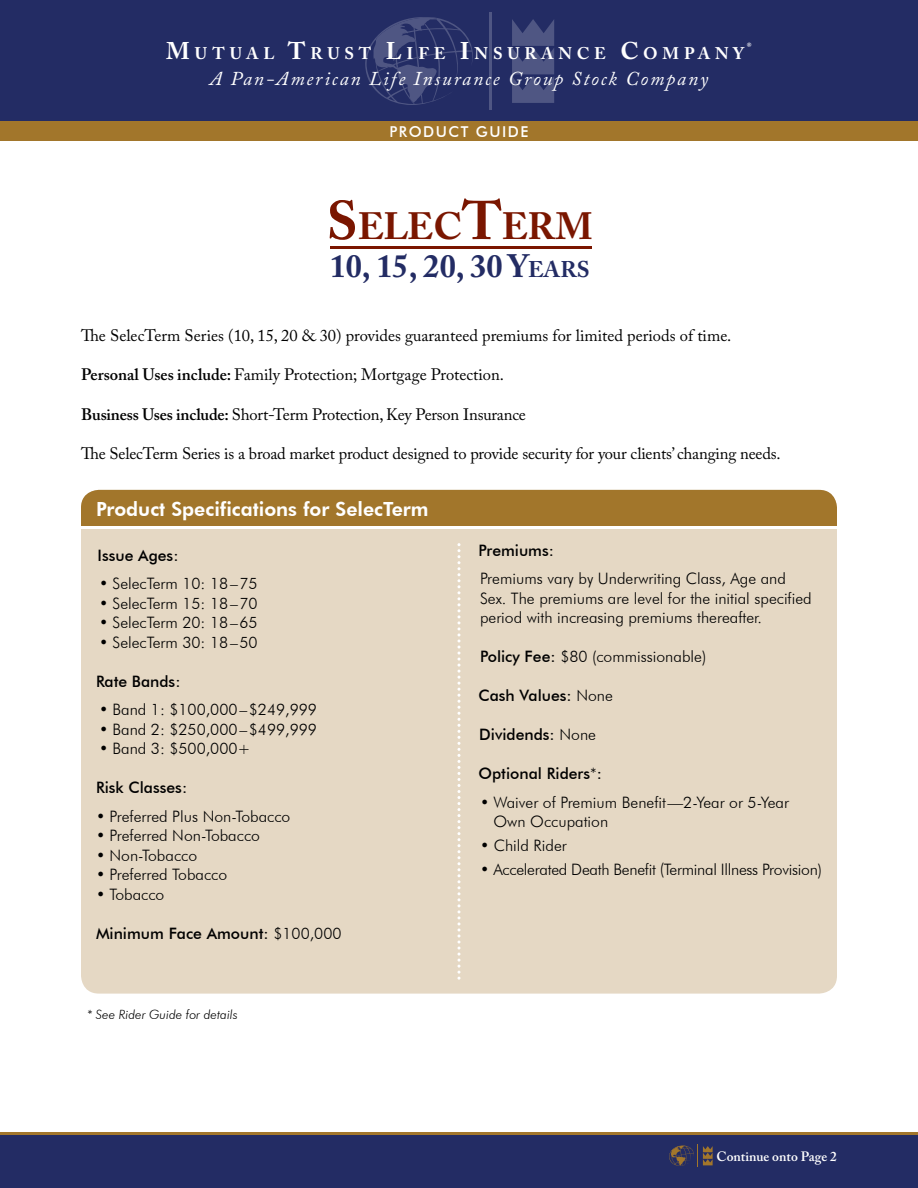
<style>
.page{position:relative;width:918px;height:1188px;background:#fff}
.page>*{position:absolute;margin:0;border:0;box-sizing:border-box;transform-origin:0 0}
.t1{font:700 37.8px "Adobe Caslon Pro";letter-spacing:-.015em;color:#7a1600}
.t2{font:700 32.25px "Adobe Caslon Pro";color:#232c64}
.t3{font:italic 19.5px "Adobe Caslon Pro";letter-spacing:.1em;color:#fff}
.t4{font:800 19.5px "Futura BT";color:#fff}
.t5{font:700 16.8px "Adobe Caslon Pro";letter-spacing:.285em;color:#fff}
.t6{font:16.5px "Adobe Caslon Pro";letter-spacing:-.01em;color:#000}
.t7{font:300 15.75px/19.5px "Futura BT";color:#000}
.t8{font:500 15.75px "Futura BT";color:#000}
.t9{font:300 15.75px "Futura BT";letter-spacing:-.02em;color:#000}
.t10{font:500 15px "Futura BT";letter-spacing:.1em;color:#fff}
.t11{font:600 13.5px "Adobe Caslon Pro";color:#fff}
.t12{font:italic 300 12.75px "Futura BT";color:#000}
.t13{font:700 8.7px "Adobe Caslon Pro";color:#fff}
.s1{font-size:24px}
.s2{font-size:54px}
.s3{font-size:22.5px}
.s4{font-weight:600}
.s5{font-weight:300}
.s6{font-weight:500}
</style>
<div class="page">
<div style="left:81px;top:490px;width:756px;height:504px;background:#e5d8c4;border-radius:18px"></div>
<div style="left:81px;top:490px;width:756px;height:36px;background:#a2762b"></div>
<svg style="left:458px;top:543px;width:2px;height:437px"></svg>
<div style="left:0;top:1134px;width:918px;height:54px;background:#232c64"></div>
<hr style="left:0;top:1132px;width:918px;height:3px;background:#a2762b">
<div style="left:0;top:0;width:918px;height:122px;background:#232c64"></div>
<svg style="left:512px;top:19px;width:42px;height:84px"></svg>
<svg style="left:365px;top:17px;width:108px;height:88px"></svg>
<hr style="left:489px;top:12px;width:3px;height:98px;background:#4f5683">
<svg style="left:669px;top:1144px;width:44px;height:23px"></svg>
<div style="left:0;top:121px;width:918px;height:20px;background:#a2762b"></div>
<hr style="left:79px;top:526px;width:760px;height:3px;background:#fff">
<hr style="left:330px;top:246px;width:261px;height:3px;background:#7a1600">
<p class="t5" style="left:166px;top:43px;width:579px"><span class="s1">M</span>UTUAL <span class="s1">T</span>RUST <span class="s1">L</span>IFE <span class="s1">I</span>NSURANCE <span class="s1">C</span>OMPANY</p>
<p class="t13" style="left:747px;top:41px;width:6px">®</p>
<p class="t3" style="left:210px;top:66px;width:500px">A Pan-American Life Insurance Group Stock Company</p>
<p class="t10" style="left:389px;top:122px;width:141px">PRODUCT GUIDE</p>
<h1 class="t1" style="left:327px;top:204px;width:268px"><span class="s2">S</span>ELEC<span class="s2">T</span>ERM</h1>
<h2 class="t2" style="left:330px;top:247px;width:261px">10, 15, 20, 30 Y<span class="s3">EARS</span></h2>
<p class="t6" style="left:81px;top:329px;width:652px">The SelecTerm Series (10, 15, 20 &amp; 30) provides guaranteed premiums for limited periods of time.</p>
<p class="t6" style="left:81px;top:368px;width:425px"><span class="s4">Personal Uses include:</span> Family Protection; Mortgage Protection.</p>
<p class="t6" style="left:81px;top:408px;width:446px"><span class="s4">Business Uses include:</span> Short-Term Protection, Key Person Insurance</p>
<p class="t6" style="left:81px;top:448px;width:701px">The SelecTerm Series is a broad market product designed to provide security for your clients’ changing needs.</p>
<p class="t4" style="left:96px;top:497px;width:334px">Product Specifications for SelecTerm</p>
<p class="t8" style="left:98px;top:546px;width:82px">Issue Ages:</p>
<p class="t7" style="left:99px;top:574px;width:160px">• SelecTerm 10: 18–75</p>
<p class="t7" style="left:99px;top:593px;width:160px">• SelecTerm 15: 18–70</p>
<p class="t7" style="left:99px;top:613px;width:160px">• SelecTerm 20: 18–65</p>
<p class="t7" style="left:99px;top:632px;width:160px">• SelecTerm 30: 18–50</p>
<p class="t8" style="left:96px;top:672px;width:86px">Rate Bands:</p>
<p class="t7" style="left:99px;top:700px;width:219px">• Band 1: $100,000–$249,999</p>
<p class="t7" style="left:99px;top:719px;width:219px">• Band 2: $250,000–$499,999</p>
<p class="t7" style="left:99px;top:739px;width:153px">• Band 3: $500,000+</p>
<p class="t8" style="left:96px;top:778px;width:93px">Risk Classes:</p>
<p class="t7" style="left:96px;top:806px;width:196px">• Preferred Plus Non-Tobacco</p>
<p class="t7" style="left:96px;top:826px;width:166px">• Preferred Non-Tobacco</p>
<p class="t7" style="left:96px;top:845px;width:103px">• Non-Tobacco</p>
<p class="t7" style="left:96px;top:865px;width:133px">• Preferred Tobacco</p>
<p class="t7" style="left:96px;top:884px;width:70px">• Tobacco</p>
<p class="t8" style="left:96px;top:924px;width:247px">Minimum Face Amount: <span class="s5">$100,000</span></p>
<p class="t12" style="left:87px;top:1006px;width:152px">* See Rider Guide for details</p>
<p class="t8" style="left:478px;top:541px;width:77px">Premiums:</p>
<p class="t7" style="left:480px;top:569px;width:333px">Premiums vary by Underwriting Class, Age and<br>Sex. The premiums are level for the initial specified period with increasing premiums thereafter.</p>
<p class="t7" style="left:480px;top:647px;width:228px"><span class="s6">Policy Fee:</span> $80 (commissionable)</p>
<p class="t8" style="left:478px;top:686px;width:136px">Cash Values: <span class="s5">None</span></p>
<p class="t8" style="left:479px;top:725px;width:118px">Dividends: <span class="s5">None</span></p>
<p class="t8" style="left:478px;top:764px;width:125px">Optional Riders<span class="s5">*</span>:</p>
<p class="t7" style="left:494px;top:792px;width:297px;text-indent:-13px">• Waiver of Premium Benefit—2-Year or 5-Year<br>Own Occupation</p>
<p class="t7" style="left:480px;top:836px;width:88px">• Child Rider</p>
<p class="t9" style="left:480px;top:860px;width:344px">• Accelerated Death Benefit (Terminal Illness Provision)</p>
<p class="t11" style="left:717px;top:1151px;width:122px">Continue onto Page 2</p>
</div>
